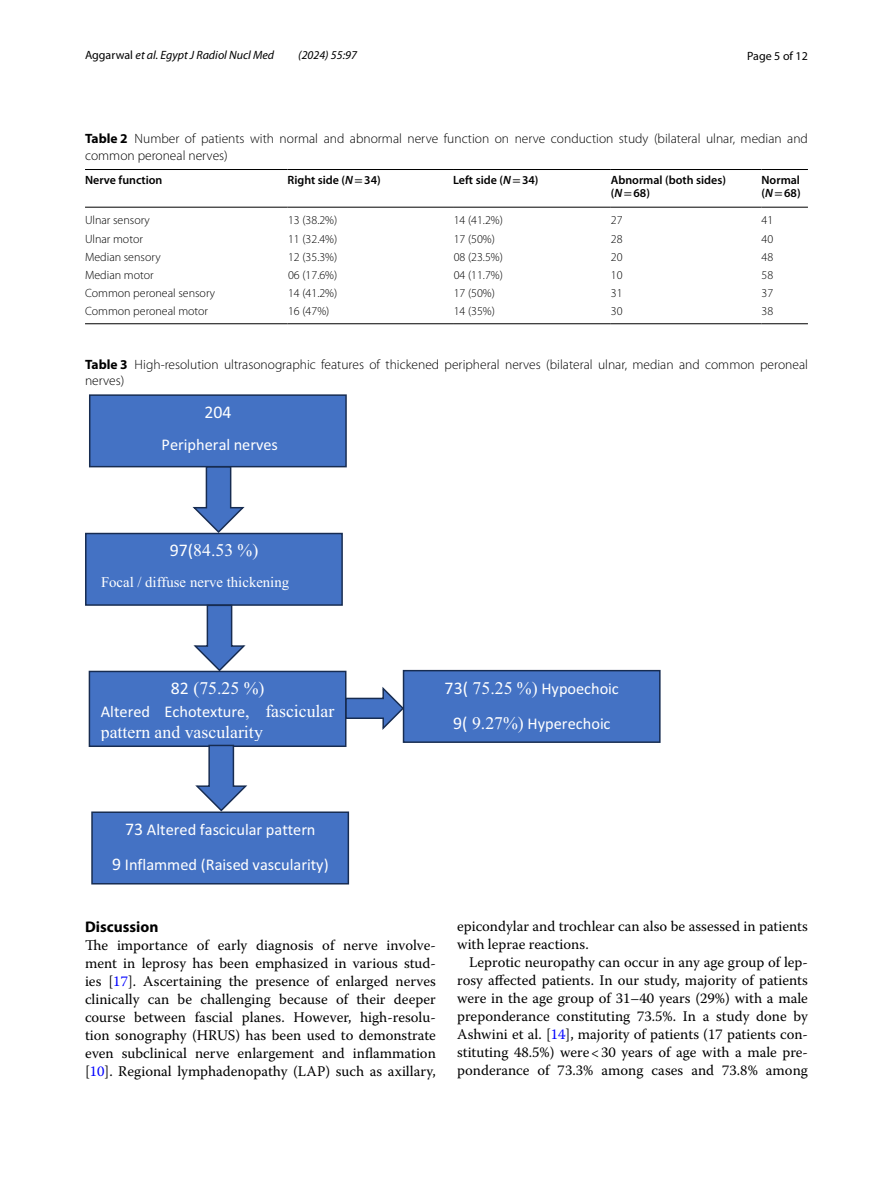
<style>
.page{position:relative;width:893px;height:1187px;background:#fff}
.page>*{position:absolute;margin:0;border:0;box-sizing:border-box;transform-origin:0 0}
.t1{font:17.85px "Times New Roman";color:#fff}
.t2{font:17.85px "Calibri";color:#fff}
.t3{font:16.35px/35.2px "Calibri";color:#fff;text-align:center}
.t4{font:700 15.45px "Myriad Pro";color:#000}
.t5{font:14.7px/18px "Warnock Pro";color:#000;text-align:justify}
.t6{font:14.7px "Times New Roman";color:#fff}
.t7{font:300 13.5px/16.5px "Myriad Pro";color:#000}
.t8{font:300 12px "Myriad Pro";color:#000}
.t9{font:600 12px/13.5px "Myriad Pro";color:#000}
.t10{font:italic 12px "Myriad Pro";color:#000}
.t11{font:12px "Myriad Pro";color:#000}
.s1{font-style:normal}
.s2{font-weight:700}
.s3{font-style:italic}
.s4{font-family:"STIX";font-weight:400}
.s5{font-family:"Calibri"}
.s6{font-family:"Times New Roman";font-size:17.85px}
.s7{font-size:17.85px}
.s8{color:#00f}
</style>
<div class="page">
<hr style="left:85px;top:169px;width:202px;height:1px;background:#000">
<hr style="left:85px;top:207px;width:202px;height:1px;background:#000">
<hr style="left:287px;top:169px;width:166px;height:1px;background:#000">
<hr style="left:287px;top:207px;width:166px;height:1px;background:#000">
<hr style="left:453px;top:169px;width:158px;height:1px;background:#000">
<hr style="left:453px;top:207px;width:158px;height:1px;background:#000">
<hr style="left:611px;top:169px;width:150px;height:1px;background:#000">
<hr style="left:611px;top:207px;width:150px;height:1px;background:#000">
<hr style="left:761px;top:169px;width:47px;height:1px;background:#000">
<hr style="left:761px;top:207px;width:47px;height:1px;background:#000">
<hr style="left:85px;top:323px;width:202px;height:1px;background:#000">
<hr style="left:287px;top:323px;width:166px;height:1px;background:#000">
<hr style="left:453px;top:323px;width:158px;height:1px;background:#000">
<hr style="left:611px;top:323px;width:150px;height:1px;background:#000">
<hr style="left:761px;top:323px;width:47px;height:1px;background:#000">
<div style="left:90px;top:395px;width:256px;height:71px;background:#4472c4"></div>
<div style="left:89px;top:394px;width:258px;height:73px;border:1px solid #172c51"></div>
<svg style="left:192px;top:465px;width:54px;height:67px"></svg>
<div style="left:86px;top:533px;width:256px;height:72px;background:#4472c4"></div>
<div style="left:85px;top:532px;width:258px;height:73px;border:1px solid #172c51"></div>
<svg style="left:193px;top:604px;width:54px;height:66px"></svg>
<div style="left:89px;top:670px;width:257px;height:77px;background:#4472c4;border:1px solid #172c51"></div>
<svg style="left:195px;top:744px;width:54px;height:67px"></svg>
<div style="left:403px;top:670px;width:257px;height:72px;background:#4472c4"></div>
<div style="left:403px;top:670px;width:258px;height:72px;border:1px solid #172c51"></div>
<svg style="left:345px;top:685px;width:60px;height:46px"></svg>
<div style="left:92px;top:812px;width:256px;height:71px;background:#4472c4"></div>
<div style="left:91px;top:811px;width:258px;height:73px;border:1px solid #172c51"></div>
<p class="t10" style="left:85px;top:48px;width:191px"><span class="s1">Aggarwal</span> et al. Egypt J Radiol Nucl Med</p>
<p class="t10" style="left:298px;top:48px;width:60px">(2024) 55:97</p>
<p class="t11" style="left:747px;top:48px;width:62px">Page 5 of 12</p>
<p class="t7" style="left:85px;top:130px;width:724px"><span class="s2">Table 2</span> Number of patients with normal and abnormal nerve function on nerve conduction study (bilateral ulnar, median and common peroneal nerves)</p>
<p class="t9" style="left:85px;top:173px;width:79px">Nerve function</p>
<p class="t9" style="left:287px;top:173px;width:95px">Right side (<span class="s3">N</span><span class="s4">=</span>34)</p>
<p class="t9" style="left:453px;top:173px;width:87px">Left side (<span class="s3">N</span><span class="s4">=</span>34)</p>
<p class="t9" style="left:611px;top:173px;width:117px">Abnormal (both sides) (<span class="s3">N</span><span class="s4">=</span>68)</p>
<p class="t9" style="left:761px;top:173px;width:41px">Normal (<span class="s3">N</span><span class="s4">=</span>68)</p>
<p class="t8" style="left:85px;top:214px;width:66px">Ulnar sensory</p>
<p class="t8" style="left:288px;top:214px;width:51px">13 (38.2%)</p>
<p class="t8" style="left:454px;top:214px;width:51px">14 (41.2%)</p>
<p class="t8" style="left:611px;top:214px;width:13px">27</p>
<p class="t8" style="left:761px;top:214px;width:13px">41</p>
<p class="t8" style="left:85px;top:232px;width:59px">Ulnar motor</p>
<p class="t8" style="left:288px;top:232px;width:51px">11 (32.4%)</p>
<p class="t8" style="left:454px;top:232px;width:43px">17 (50%)</p>
<p class="t8" style="left:611px;top:232px;width:13px">28</p>
<p class="t8" style="left:761px;top:232px;width:13px">40</p>
<p class="t8" style="left:85px;top:250px;width:77px">Median sensory</p>
<p class="t8" style="left:288px;top:250px;width:51px">12 (35.3%)</p>
<p class="t8" style="left:454px;top:250px;width:51px">08 (23.5%)</p>
<p class="t8" style="left:611px;top:250px;width:13px">20</p>
<p class="t8" style="left:761px;top:250px;width:13px">48</p>
<p class="t8" style="left:85px;top:268px;width:70px">Median motor</p>
<p class="t8" style="left:288px;top:268px;width:51px">06 (17.6%)</p>
<p class="t8" style="left:454px;top:268px;width:51px">04 (11.7%)</p>
<p class="t8" style="left:611px;top:268px;width:13px">10</p>
<p class="t8" style="left:761px;top:268px;width:13px">58</p>
<p class="t8" style="left:85px;top:286px;width:132px">Common peroneal sensory</p>
<p class="t8" style="left:288px;top:286px;width:51px">14 (41.2%)</p>
<p class="t8" style="left:454px;top:286px;width:43px">17 (50%)</p>
<p class="t8" style="left:611px;top:286px;width:13px">31</p>
<p class="t8" style="left:761px;top:286px;width:13px">37</p>
<p class="t8" style="left:85px;top:304px;width:125px">Common peroneal motor</p>
<p class="t8" style="left:288px;top:304px;width:43px">16 (47%)</p>
<p class="t8" style="left:454px;top:304px;width:43px">14 (35%)</p>
<p class="t8" style="left:611px;top:304px;width:13px">30</p>
<p class="t8" style="left:761px;top:304px;width:13px">38</p>
<p class="t7" style="left:85px;top:356px;width:724px"><span class="s2">Table 3</span> High-resolution ultrasonographic features of thickened peripheral nerves (bilateral ulnar, median and common peroneal nerves)</p>
<p class="t2" style="left:204px;top:401px;width:29px">204</p>
<p class="t3" style="left:162px;top:427px;width:118px">Peripheral nerves</p>
<p class="t1" style="left:170px;top:538px;width:90px"><span class="s5">97(</span>84.53 %)</p>
<p class="t6" style="left:101px;top:572px;width:190px">Focal / diffuse nerve thickening</p>
<p class="t1" style="left:171px;top:676px;width:95px"><span class="s5">82</span> (75.25 %)</p>
<p class="t3" style="left:101px;top:694px;width:235px">Altered Echotexture<span class="s6">, fascicular</span></p>
<p class="t1" style="left:101px;top:720px;width:164px">pattern and vascularity</p>
<p class="t3" style="left:445px;top:670px;width:176px"><span class="s7">73(</span> <span class="s6">75.25 %)</span> Hypoechoic<br><span class="s7">9(</span> <span class="s6">9.27%)</span> Hyperechoic</p>
<p class="t3" style="left:112px;top:812px;width:218px"><span class="s7">73</span> Altered fascicular pattern<br><span class="s7">9</span> Inflammed (Raised vascularity)</p>
<p class="t4" style="left:85px;top:916px;width:75px">Discussion</p>
<p class="t5" style="left:85px;top:935px;width:352px">The importance of early diagnosis of nerve involve&shy;ment in leprosy has been emphasized in various stud&shy;ies [<span class="s8">17</span>]. Ascertaining the presence of enlarged nerves clinically can be challenging because of their deeper course between fascial planes. However, high-resolu&shy;tion sonography (HRUS) has been used to demonstrate even subclinical nerve enlargement and inflammation [<span class="s8">10</span>]. Regional lymphadenopathy (LAP) such as axillary,</p>
<p class="t5" style="left:457px;top:916px;width:352px">epicondylar and trochlear can also be assessed in patients with leprae reactions.</p>
<p class="t5" style="left:457px;top:952px;width:352px;text-indent:12px">Leprotic neuropathy can occur in any age group of lep&shy;rosy affected patients. In our study, majority of patients were in the age group of 31–40 years (29%) with a male preponderance constituting 73.5%. In a study done by Ashwini et al. [<span class="s8">14</span>], majority of patients (17 patients con&shy;stituting 48.5%) were&lt;30 years of age with a male pre&shy;ponderance of 73.3% among cases and 73.8% among</p>
</div>
